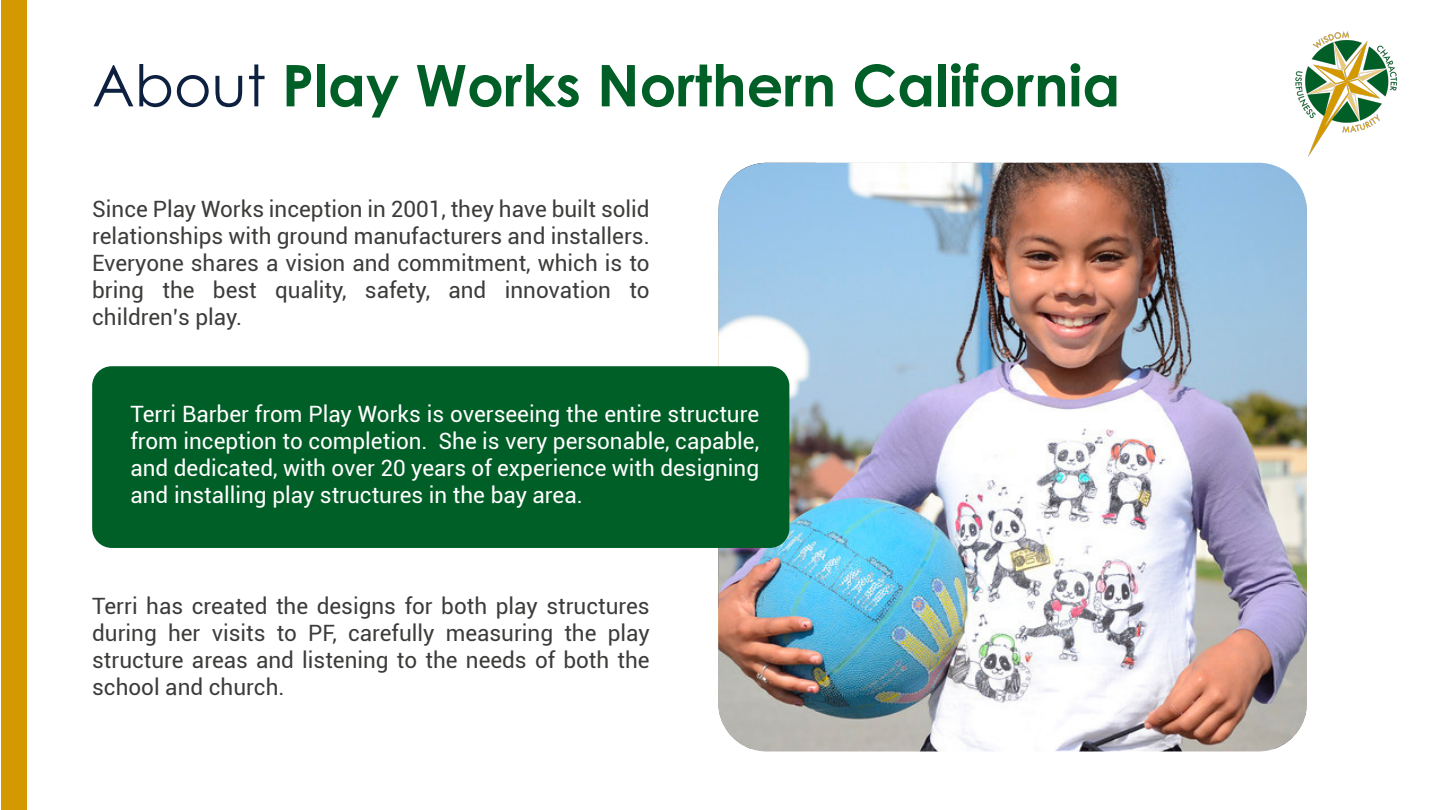
<style>
.page{position:relative;width:1440px;height:810px;background:#fff}
.page>*{position:absolute;margin:0;border:0;box-sizing:border-box;transform-origin:0 0}
.t1{font:700 57.5px "Century Gothic";color:#005e27}
.t2{font:22.5px/27px "Roboto";color:#3c3c3b;text-align:justify}
.t3{font:22.5px/27px "Roboto";color:#fff;text-align:justify}
.s1{font-weight:400;color:#0d2040}
</style>
<div class="page">
<img style="left:718px;top:163px;width:589px;height:588px">
<div style="left:92px;top:366px;width:697px;height:182px;background:#005e27;border-radius:20px"></div>
<img style="left:1295px;top:31px;width:102px;height:126px">
<div style="left:1px;top:0;width:26px;height:810px;background:#d49900"></div>
<h1 class="t1" style="left:92px;top:49px;width:1030px"><span class="s1">About</span> Play Works Northern California</h1>
<p class="t2" style="left:92px;top:196px;width:559px">Since Play Works inception in 2001, they have built solid relationships with ground manufacturers and installers.<br>Everyone shares a vision and commitment, which is to bring the best quality, safety, and innovation to children’s play.</p>
<p class="t3" style="left:130px;top:401px;width:630px">Terri Barber from Play Works is overseeing the entire structure from inception to completion. She is very personable, capable, and dedicated, with over 20 years of experience with designing and installing play structures in the bay area.</p>
<p class="t2" style="left:92px;top:593px;width:559px">Terri has created the designs for both play structures during her visits to PF, carefully measuring the play structure areas and listening to the needs of both the school and church.</p>
</div>
